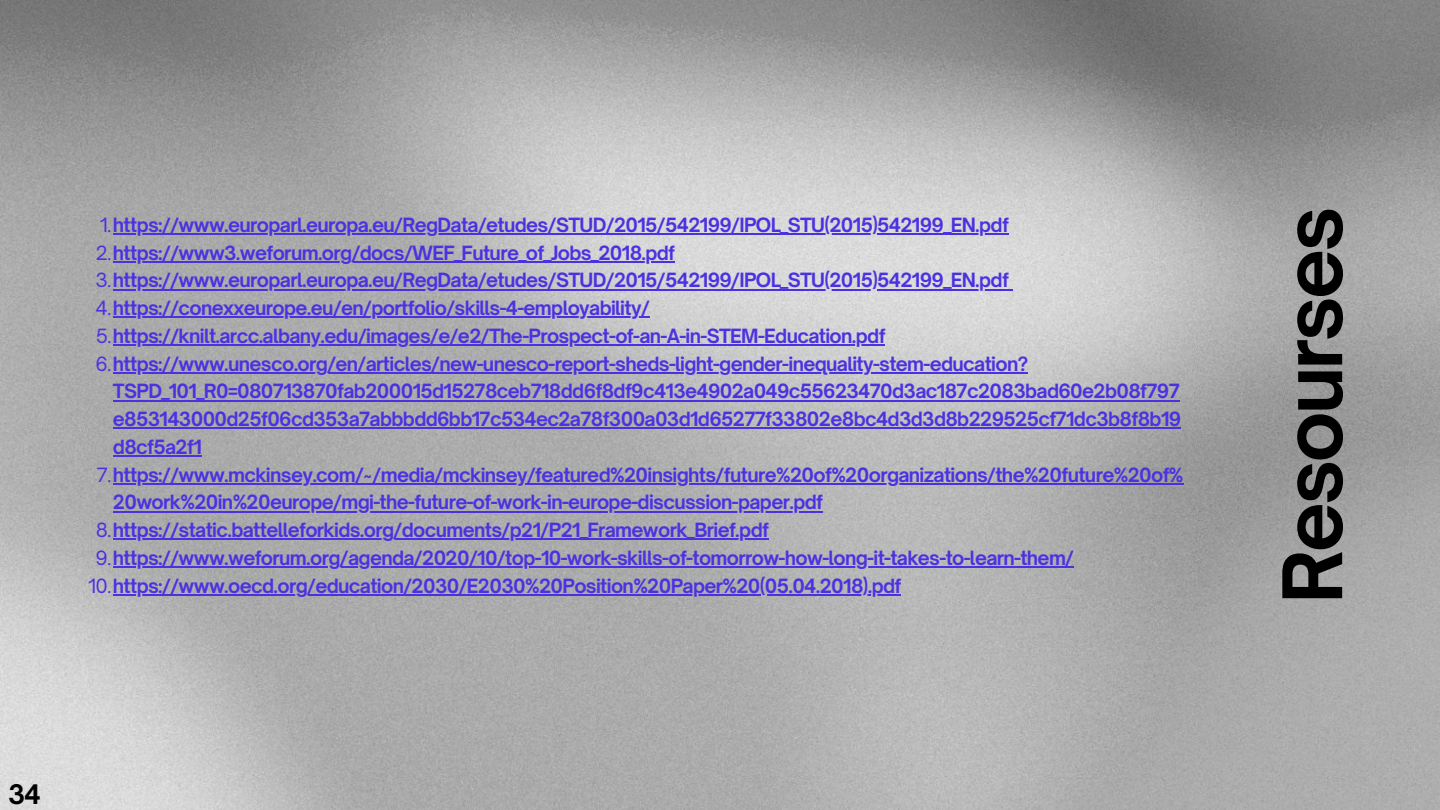
<style>
.page{position:relative;width:1440px;height:810px;background:#fff}
.page>*{position:absolute;margin:0;border:0;box-sizing:border-box;transform-origin:0 0}
.t1{font:700 78.4px "Open Sauce One";letter-spacing:-.035em;color:#000}
.t2{font:700 25.8px "Open Sauce One";color:#000}
.t3{font:700 18.8px/27.8px "Open Sauce One";letter-spacing:-.035em;color:#4b32e1}
.s1{font-weight:400}
</style>
<div class="page">
<img style="left:0;top:0;width:1440px;height:810px">
<hr style="left:113px;top:233px;width:895px;height:2px;background:#4b32e1">
<hr style="left:113px;top:261px;width:562px;height:2px;background:#4b32e1">
<hr style="left:113px;top:289px;width:895px;height:1px;background:#4b32e1">
<hr style="left:113px;top:317px;width:536px;height:1px;background:#4b32e1">
<hr style="left:113px;top:344px;width:772px;height:2px;background:#4b32e1">
<hr style="left:113px;top:372px;width:915px;height:2px;background:#4b32e1">
<hr style="left:113px;top:400px;width:1066px;height:1px;background:#4b32e1">
<hr style="left:113px;top:428px;width:1068px;height:1px;background:#4b32e1">
<hr style="left:113px;top:455px;width:88px;height:2px;background:#4b32e1">
<hr style="left:113px;top:483px;width:1070px;height:2px;background:#4b32e1">
<hr style="left:113px;top:511px;width:709px;height:1px;background:#4b32e1">
<hr style="left:113px;top:539px;width:655px;height:1px;background:#4b32e1">
<hr style="left:113px;top:566px;width:961px;height:2px;background:#4b32e1">
<hr style="left:113px;top:594px;width:788px;height:2px;background:#4b32e1">
<p class="t3" style="left:100px;top:211px;width:911px"><span class="s1">1.</span>https://www.europarl.europa.eu/RegData/etudes/STUD/2015/542199/IPOL_STU(2015)542199_EN.pdf</p>
<p class="t3" style="left:96px;top:238px;width:581px"><span class="s1">2.</span>https://www3.weforum.org/docs/WEF_Future_of_Jobs_2018.pdf</p>
<p class="t3" style="left:96px;top:266px;width:915px"><span class="s1">3.</span>https://www.europarl.europa.eu/RegData/etudes/STUD/2015/542199/IPOL_STU(2015)542199_EN.pdf</p>
<p class="t3" style="left:96px;top:294px;width:556px"><span class="s1">4.</span>https://conexxeurope.eu/en/portfolio/skills-4-employability/</p>
<p class="t3" style="left:96px;top:322px;width:791px"><span class="s1">5.</span>https://knilt.arcc.albany.edu/images/e/e2/The-Prospect-of-an-A-in-STEM-Education.pdf</p>
<p class="t3" style="left:113px;top:349px;width:1070px;text-indent:-17px"><span class="s1">6.</span>https://www.unesco.org/en/articles/new-unesco-report-sheds-light-gender-inequality-stem-education?<br>TSPD_101_R0=080713870fab200015d15278ceb718dd6f8df9c413e4902a049c55623470d3ac187c2083bad60e2b08f797 e853143000d25f06cd353a7abbbdd6bb17c534ec2a78f300a03d1d65277f33802e8bc4d3d3d8b229525cf71dc3b8f8b19 d8cf5a2f1</p>
<p class="t3" style="left:113px;top:460px;width:1072px;text-indent:-16px"><span class="s1">7.</span>https://www.mckinsey.com/~/media/mckinsey/featured%20insights/future%20of%20organizations/the%20future%20of%<br>20work%20in%20europe/mgi-the-future-of-work-in-europe-discussion-paper.pdf</p>
<p class="t3" style="left:96px;top:516px;width:675px"><span class="s1">8.</span>https://static.battelleforkids.org/documents/p21/P21_Framework_Brief.pdf</p>
<p class="t3" style="left:96px;top:544px;width:980px"><span class="s1">9.</span>https://www.weforum.org/agenda/2020/10/top-10-work-skills-of-tomorrow-how-long-it-takes-to-learn-them/</p>
<p class="t3" style="left:88px;top:571px;width:815px"><span class="s1">10.</span>https://www.oecd.org/education/2030/E2030%20Position%20Paper%20(05.04.2018).pdf</p>
<p class="t2" style="left:8px;top:778px;width:34px">34</p>
<p class="t1" style="left:1264px;top:604px;width:399px;rotate:-90deg">Resourses</p>
</div>
